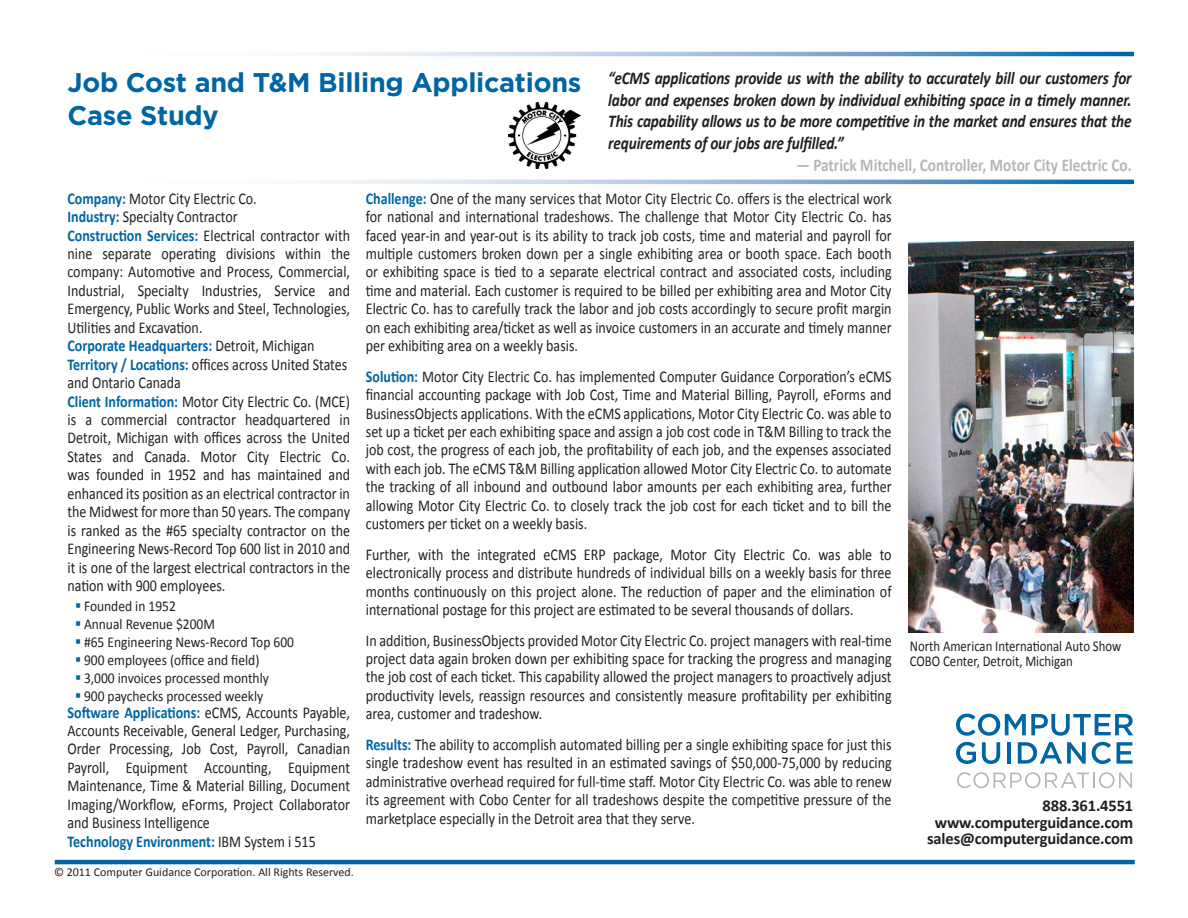
<style>
.page{position:relative;width:1188px;height:918px;background:#fff}
.page>*{position:absolute;margin:0;border:0;box-sizing:border-box;transform-origin:0 0}
.t1{font:700 27px "Gotham";letter-spacing:-.01em;color:#0065a4}
.t2{font:italic 700 18px/21.6px "Calibri";letter-spacing:-.01em;color:#231f20;text-align:justify;scale:.85 1}
.t3{font:700 18px "Calibri";color:#b2b7bb;scale:.85 1}
.t4{font:16.5px/18.5px "Calibri";color:#231f20;text-align:justify;scale:.85 1}
.t5{font:700 16.5px "Calibri";color:#0065a4;scale:.85 1}
.t6{font:700 16.5px "Calibri";letter-spacing:-.01em;color:#231f20}
.Paragraph_Style_1{font:15px "Calibri";color:#231f20;scale:.9 1}
.Paragraph_Style_1-2{font:15px "Calibri";color:#231f20;scale:.85 1}
.t7{font:12px "Calibri";color:#231f20}
.s1{font-weight:700;color:#0065a4}
.s2{font-weight:400;color:#231f20}
</style>
<div class="page">
<img style="left:509px;top:102px;width:71px;height:66px">
<svg style="left:309px;top:180px;width:825px;height:4px"></svg>
<svg style="left:309px;top:52px;width:825px;height:4px"></svg>
<hr style="left:55px;top:860px;width:1080px;height:4px;background:#0065a4">
<svg style="left:956px;top:714px;width:177px;height:22px"></svg>
<svg style="left:956px;top:742px;width:20px;height:22px"></svg>
<svg style="left:982px;top:742px;width:18px;height:22px"></svg>
<hr style="left:1007px;top:742px;width:4px;height:22px;background:#0065a4">
<svg style="left:1018px;top:742px;width:68px;height:22px"></svg>
<svg style="left:1092px;top:742px;width:19px;height:22px"></svg>
<svg style="left:1117px;top:742px;width:16px;height:22px"></svg>
<svg style="left:957px;top:772px;width:175px;height:16px"></svg>
<img style="left:909px;top:242px;width:225px;height:390px">
<p class="t1" style="left:68px;top:66px;width:515px">Job Cost and T&amp;M Billing Applications</p>
<p class="t1" style="left:68px;top:99px;width:153px">Case Study</p>
<p class="t2" style="left:608px;top:67px;width:617px">“eCMS applications provide us with the ability to accurately bill our customers for labor and expenses broken down by individual exhibiting space in a timely manner.<br>This capability allows us to be more competitive in the market and ensures that the requirements of our jobs are fulfilled.”</p>
<p class="t3" style="left:796px;top:153px;width:396px">— Patrick Mitchell, Controller, Motor City Electric Co.</p>
<p class="t4" style="left:68px;top:188px;width:224px"><span class="s1">Company:</span> Motor City Electric Co.</p>
<p class="t4" style="left:68px;top:207px;width:202px"><span class="s1">Industry:</span> Specialty Contractor</p>
<p class="t4" style="left:68px;top:225px;width:334px"><span class="s1">Construction Services:</span> Electrical contractor with nine separate operating divisions within the company: Automotive and Process, Commercial, Industrial, Specialty Industries, Service and Emergency, Public Works and Steel, Technologies, Utilities and Excavation.</p>
<p class="t5" style="left:68px;top:336px;width:292px">Corporate Headquarters: <span class="s2">Detroit, Michigan</span></p>
<p class="t4" style="left:68px;top:354px;width:331px"><span class="s1">Territory / Locations:</span> offices across United States and Ontario Canada</p>
<p class="t4" style="left:68px;top:391px;width:334px"><span class="s1">Client Information:</span> Motor City Electric Co. (MCE) is a commercial contractor headquartered in Detroit, Michigan with offices across the United States and Canada. Motor City Electric Co. was founded in 1952 and has maintained and enhanced its position as an electrical contractor in the Midwest for more than 50 years. The company is ranked as the #65 specialty contractor on the Engineering News-Record Top 600 list in 2010 and it is one of the largest electrical contractors in the nation with 900 employees.</p>
<p class="Paragraph_Style_1" style="left:84px;top:596px;width:104px">Founded in 1952</p>
<p class="Paragraph_Style_1" style="left:84px;top:614px;width:147px">Annual Revenue $200M</p>
<p class="Paragraph_Style_1" style="left:84px;top:632px;width:235px">#65 Engineering News-Record Top 600</p>
<p class="Paragraph_Style_1" style="left:84px;top:650px;width:196px">900 employees (office and field)</p>
<p class="Paragraph_Style_1" style="left:84px;top:668px;width:207px">3,000 invoices processed monthly</p>
<p class="Paragraph_Style_1" style="left:84px;top:686px;width:201px">900 paychecks processed weekly</p>
<p class="t4" style="left:68px;top:702px;width:334px"><span class="s1">Software Applications:</span> eCMS, Accounts Payable, Accounts Receivable, General Ledger, Purchasing, Order Processing, Job Cost, Payroll, Canadian Payroll, Equipment Accounting, Equipment Maintenance, Time &amp; Material Billing, Document Imaging/Workflow, eForms, Project Collaborator and Business Intelligence</p>
<p class="t5" style="left:68px;top:831px;width:294px">Technology Environment: <span class="s2">IBM System i 515</span></p>
<p class="t7" style="left:54px;top:864px;width:301px">© 2011 Computer Guidance Corporation. All Rights Reserved.</p>
<p class="t4" style="left:366px;top:188px;width:620px"><span class="s1">Challenge:</span> One of the many services that Motor City Electric Co. offers is the electrical work for national and international tradeshows. The challenge that Motor City Electric Co. has faced year-in and year-out is its ability to track job costs, time and material and payroll for multiple customers broken down per a single exhibiting area or booth space. Each booth or exhibiting space is tied to a separate electrical contract and associated costs, including time and material. Each customer is required to be billed per exhibiting area and Motor City Electric Co. has to carefully track the labor and job costs accordingly to secure profit margin on each exhibiting area/ticket as well as invoice customers in an accurate and timely manner per exhibiting area on a weekly basis.</p>
<p class="t4" style="left:366px;top:366px;width:620px"><span class="s1">Solution:</span> Motor City Electric Co. has implemented Computer Guidance Corporation’s eCMS financial accounting package with Job Cost, Time and Material Billing, Payroll, eForms and BusinessObjects applications. With the eCMS applications, Motor City Electric Co. was able to set up a ticket per each exhibiting space and assign a job cost code in T&amp;M Billing to track the job cost, the progress of each job, the profitability of each job, and the expenses associated with each job. The eCMS T&amp;M Billing application allowed Motor City Electric Co. to automate the tracking of all inbound and outbound labor amounts per each exhibiting area, further allowing Motor City Electric Co. to closely track the job cost for each ticket and to bill the customers per ticket on a weekly basis.</p>
<p class="t4" style="left:366px;top:544px;width:620px">Further, with the integrated eCMS ERP package, Motor City Electric Co. was able to electronically process and distribute hundreds of individual bills on a weekly basis for three months continuously on this project alone. The reduction of paper and the elimination of international postage for this project are estimated to be several thousands of dollars.</p>
<p class="t4" style="left:366px;top:630px;width:620px">In addition, BusinessObjects provided Motor City Electric Co. project managers with real-time project data again broken down per exhibiting space for tracking the progress and managing the job cost of each ticket. This capability allowed the project managers to proactively adjust productivity levels, reassign resources and consistently measure profitability per exhibiting area, customer and tradeshow.</p>
<p class="t4" style="left:366px;top:734px;width:620px"><span class="s1">Results:</span> The ability to accomplish automated billing per a single exhibiting space for just this single tradeshow event has resulted in an estimated savings of $50,000-75,000 by reducing administrative overhead required for full-time staff. Motor City Electric Co. was able to renew its agreement with Cobo Center for all tradeshows despite the competitive pressure of the marketplace especially in the Detroit area that they serve.</p>
<p class="Paragraph_Style_1-2" style="left:910px;top:637px;width:250px">North American International Auto Show</p>
<p class="Paragraph_Style_1-2" style="left:910px;top:652px;width:193px">COBO Center, Detroit, Michigan</p>
<p class="t6" style="left:1043px;top:795px;width:92px">888.361.4551</p>
<p class="t6" style="left:935px;top:812px;width:200px">www.computerguidance.com</p>
<p class="t6" style="left:927px;top:828px;width:208px">sales@computerguidance.com</p>
</div>
